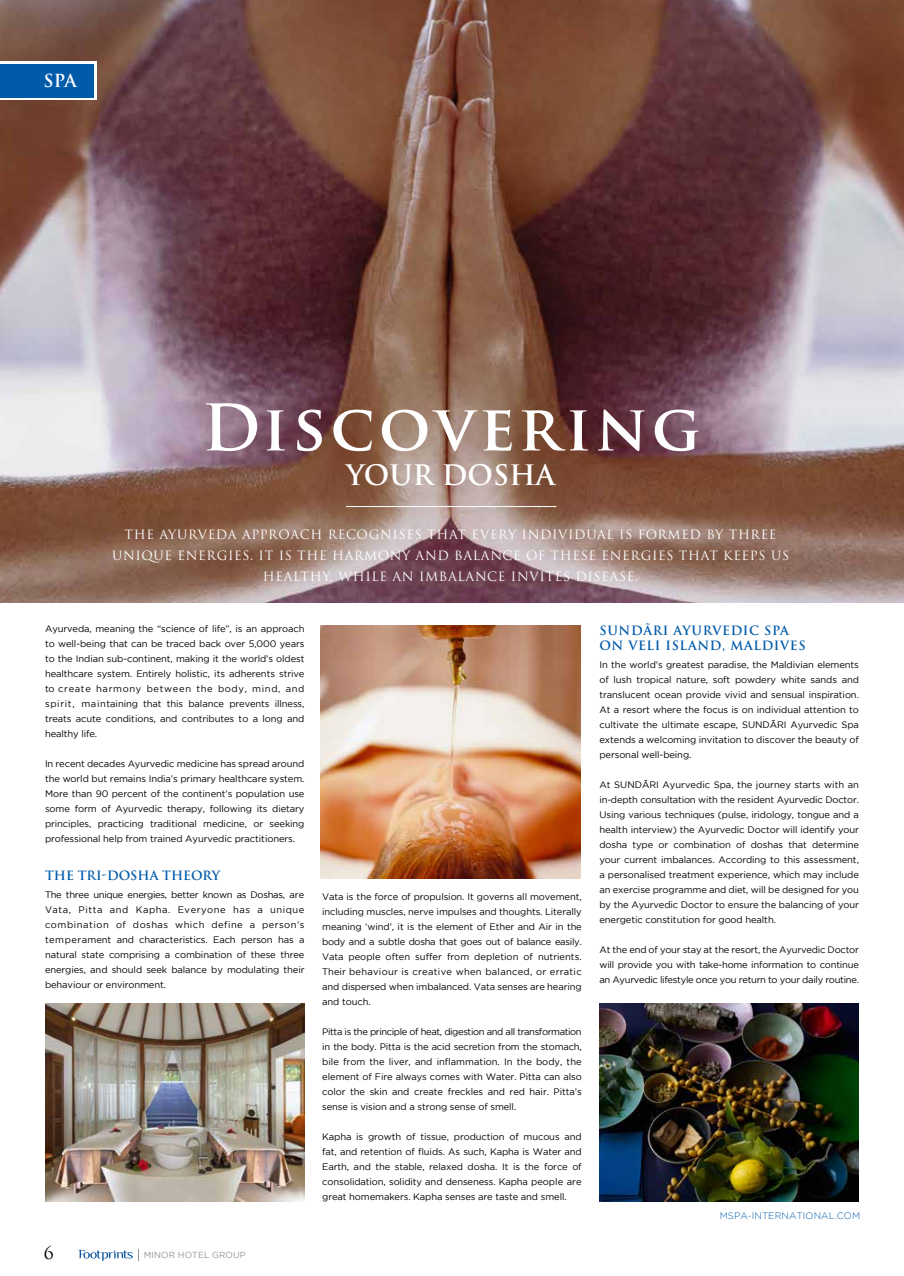
<style>
.page{position:relative;width:904px;height:1276px;background:#fff}
.page>*{position:absolute;margin:0;border:0;box-sizing:border-box;transform-origin:0 0}
.t1{font:700 62.5px "Trajan Pro";letter-spacing:.07em;color:#fff}
.t2{font:700 27.5px "Trajan Pro";color:#fff}
.t3{font:700 17.5px "Trajan Pro";color:#fff}
.t4{font:17.5px "Trajan Pro";color:#000}
.t5{font:12.5px/21.2px "Trajan Pro";letter-spacing:.05em;color:#fff;text-align:center}
.t6{font:700 12.5px/15px "Trajan Pro";letter-spacing:.05em;color:#005baa}
.t7{font:700 12.5px "Trajan Pro";color:#005baa}
.t8{font:9.38px/15px "Gotham";letter-spacing:-.01em;color:#000;text-align:justify}
.t9{font:300 9.38px "Gotham";letter-spacing:.015em;color:#005baa}
.t10{font:8.75px "Gotham";letter-spacing:.015em;color:#919396}
</style>
<div class="page">
<svg style="left:78px;top:1249px;width:61px;height:12px"></svg>
<img style="left:321px;top:625px;width:259px;height:253px">
<img style="left:45px;top:1003px;width:259px;height:198px">
<img style="left:599px;top:1003px;width:260px;height:198px">
<img style="left:0;top:0;width:904px;height:602px">
<div style="left:0;top:62px;width:96px;height:38px;background:#fff"></div>
<div style="left:0;top:64px;width:93px;height:34px;background:#005baa"></div>
<hr style="left:346px;top:506px;width:210px;height:1px;background:#fff">
<h3 class="t3" style="left:44px;top:70px;width:35px">SPA</h3>
<h1 class="t1" style="left:202px;top:389px;width:500px">Discovering</h1>
<h2 class="t2" style="left:346px;top:458px;width:211px">YOUR DOSHA</h2>
<h3 class="t5" style="left:112px;top:523px;width:678px">THE AYURVEDA APPROACH RECOGNISES THAT EVERY INDIVIDUAL IS FORMED BY THREE<br>UNIQUE ENERGIES. IT IS THE HARMONY AND BALANCE OF THESE ENERGIES THAT KEEPS US<br>HEALTHY, WHILE AN IMBALANCE INVITES DISEASE.</h3>
<p class="t8" style="left:45px;top:621px;width:261px">Ayurveda, meaning the “science of life”, is an approach to well-being that can be traced back over 5,000 years to the Indian sub-continent, making it the world’s oldest healthcare system. Entirely holistic, its adherents strive to create harmony between the body, mind, and spirit, maintaining that this balance prevents illness, treats acute conditions, and contributes to a long and healthy life.</p>
<p class="t8" style="left:45px;top:756px;width:261px">In recent decades Ayurvedic medicine has spread around the world but remains India’s primary healthcare system.<br>More than 90 percent of the continent’s population use some form of Ayurvedic therapy, following its dietary principles, practicing traditional medicine, or seeking professional help from trained Ayurvedic practitioners.</p>
<h3 class="t7" style="left:45px;top:867px;width:177px">THE TRI-DOSHA THEORY</h3>
<p class="t8" style="left:45px;top:887px;width:261px">The three unique energies, better known as Doshas, are Vata, Pitta and Kapha. Everyone has a unique combination of doshas which define a person’s temperament and characteristics. Each person has a natural state comprising a combination of these three energies, and should seek balance by modulating their behaviour or environment.</p>
<h3 class="t4" style="left:44px;top:1241px;width:11px">6</h3>
<p class="t10" style="left:144px;top:1250px;width:103px">MINOR HOTEL GROUP</p>
<p class="t8" style="left:322px;top:889px;width:261px">Vata is the force of propulsion. It governs all movement, including muscles, nerve impulses and thoughts. Literally meaning ‘wind’, it is the element of Ether and Air in the body and a subtle dosha that goes out of balance easily.<br>Vata people often suffer from depletion of nutrients.<br>Their behaviour is creative when balanced, or erratic and dispersed when imbalanced. Vata senses are hearing and touch.</p>
<p class="t8" style="left:322px;top:1024px;width:261px">Pitta is the principle of heat, digestion and all transformation in the body. Pitta is the acid secretion from the stomach, bile from the liver, and inflammation. In the body, the element of Fire always comes with Water. Pitta can also color the skin and create freckles and red hair. Pitta’s sense is vision and a strong sense of smell.</p>
<p class="t8" style="left:322px;top:1129px;width:261px">Kapha is growth of tissue, production of mucous and fat, and retention of fluids. As such, Kapha is Water and Earth, and the stable, relaxed dosha. It is the force of consolidation, solidity and denseness. Kapha people are great homemakers. Kapha senses are taste and smell.</p>
<h3 class="t6" style="left:599px;top:622px;width:208px">SUNDÃRI AYURVEDIC SPA<br>ON VELI ISLAND, MALDIVES</h3>
<p class="t8" style="left:599px;top:657px;width:261px">In the world’s greatest paradise, the Maldivian elements of lush tropical nature, soft powdery white sands and translucent ocean provide vivid and sensual inspiration.<br>At a resort where the focus is on individual attention to cultivate the ultimate escape, SUNDÃRI Ayurvedic Spa extends a welcoming invitation to discover the beauty of personal well-being.</p>
<p class="t8" style="left:599px;top:777px;width:261px">At SUNDÃRI Ayurvedic Spa, the journey starts with an in-depth consultation with the resident Ayurvedic Doctor.<br>Using various techniques (pulse, iridology, tongue and a health interview) the Ayurvedic Doctor will identify your dosha type or combination of doshas that determine your current imbalances. According to this assessment, a personalised treatment experience, which may include an exercise programme and diet, will be designed for you by the Ayurvedic Doctor to ensure the balancing of your energetic constitution for good health.</p>
<p class="t8" style="left:599px;top:942px;width:261px">At the end of your stay at the resort, the Ayurvedic Doctor will provide you with take-home information to continue an Ayurvedic lifestyle once you return to your daily routine.</p>
<p class="t9" style="left:719px;top:1210px;width:142px">MSPA-INTERNATIONAL.COM</p>
</div>
